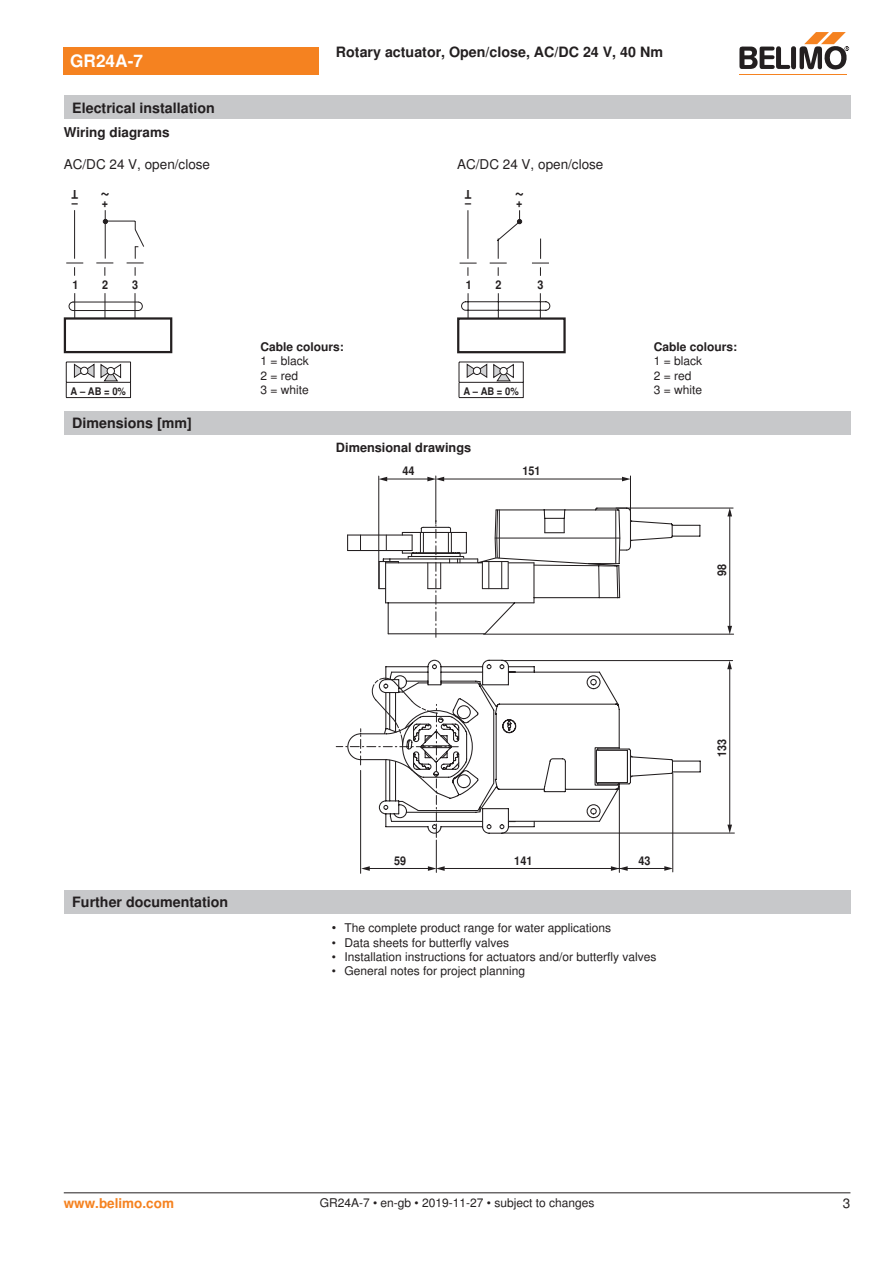
<style>
.page{position:relative;width:893px;height:1263px;background:#fff}
.page>*{position:absolute;margin:0;border:0;box-sizing:border-box;transform-origin:0 0}
.t1{font:700 18px "Nimbus Sans BEL";color:#231f20;scale:.9 1}
.t2{font:700 17.25px "Nimbus Sans BEL";color:#fff}
.t3{font:700 14.25px "Nimbus Sans BEL";color:#231f20}
.Anschluss_Schema_Bas{font:13.5px "Nimbus Sans BEL";color:#231f20}
.t4{font:700 13.5px "Nimbus Sans BEL";color:#231f20}
.t5{font:700 13.5px "Nimbus Sans BEL";color:#f58220}
.Rechtsbündig_Footer{font:13.5px "Nimbus Sans BEL";color:#231f20}
.t6{font:700 12.75px "Nimbus Sans BEL";color:#231f20}
.Bulletpoints{font:12px "Nimbus Sans BEL";color:#231f20}
.Footer_EU_center{font:12px "Nimbus Sans BEL";color:#231f20}
.Legende{font:12px/14.4px "Nimbus Sans BEL";color:#231f20}
.t7{font:700 12px "Nimbus Sans BEL";color:#231f20;scale:.9 1}
.Anschluss_Schema_Bas-2{font:700 12px "Nimbus Sans BEL";color:#231f20}
.t8{font:700 10.5px "Nimbus Sans BEL";color:#231f20;scale:.9 1}
.s1{font-size:12.75px}
</style>
<div class="page">
<div style="left:64px;top:317px;width:108px;height:36px;border:2px solid #231f20"></div>
<svg style="left:66px;top:210px;width:79px;height:109px"></svg>
<hr style="left:66px;top:362px;width:65px;height:1px;background:#231f20">
<hr style="left:66px;top:382px;width:65px;height:1px;background:#231f20">
<svg style="left:66px;top:363px;width:1px;height:34px"></svg>
<svg style="left:130px;top:363px;width:1px;height:34px"></svg>
<hr style="left:66px;top:397px;width:65px;height:1px;background:#231f20">
<svg style="left:74px;top:363px;width:47px;height:19px"></svg>
<div style="left:81px;top:367px;width:7px;height:7px;background:#fff;border-radius:50%"></div>
<div style="left:80px;top:367px;width:8px;height:8px;border:1px solid #231f20;border-radius:50%"></div>
<svg style="left:461px;top:293px;width:90px;height:24px"></svg>
<svg style="left:460px;top:210px;width:89px;height:66px"></svg>
<div style="left:457px;top:317px;width:109px;height:36px;border:2px solid #231f20"></div>
<hr style="left:459px;top:362px;width:64px;height:1px;background:#231f20">
<hr style="left:459px;top:382px;width:64px;height:1px;background:#231f20">
<svg style="left:459px;top:362px;width:1px;height:35px"></svg>
<svg style="left:523px;top:362px;width:1px;height:35px"></svg>
<hr style="left:459px;top:397px;width:64px;height:1px;background:#231f20">
<svg style="left:493px;top:363px;width:21px;height:19px"></svg>
<div style="left:500px;top:367px;width:7px;height:8px;background:#fff;border-radius:50%"></div>
<div style="left:499px;top:367px;width:9px;height:8px;border:1px solid #231f20;border-radius:50%"></div>
<svg style="left:466px;top:363px;width:21px;height:15px"></svg>
<div style="left:473px;top:367px;width:8px;height:7px;background:#fff;border-radius:50%"></div>
<div style="left:473px;top:367px;width:8px;height:8px;border:1px solid #231f20;border-radius:50%"></div>
<div style="left:64px;top:411px;width:786px;height:24px;background:#c7c8ca"></div>
<hr style="left:360px;top:770px;width:1px;height:103px;background:#231f20">
<hr style="left:729px;top:667px;width:1px;height:158px;background:#231f20">
<hr style="left:502px;top:833px;width:232px;height:1px;background:#231f20">
<svg style="left:727px;top:825px;width:5px;height:8px"></svg>
<hr style="left:503px;top:660px;width:230px;height:1px;background:#231f20">
<svg style="left:727px;top:661px;width:5px;height:8px"></svg>
<hr style="left:672px;top:773px;width:1px;height:99px;background:#231f20">
<hr style="left:367px;top:868px;width:63px;height:1px;background:#231f20">
<hr style="left:444px;top:868px;width:221px;height:1px;background:#231f20">
<svg style="left:361px;top:866px;width:9px;height:5px"></svg>
<svg style="left:428px;top:866px;width:17px;height:5px"></svg>
<svg style="left:664px;top:866px;width:9px;height:5px"></svg>
<hr style="left:436px;top:840px;width:1px;height:32px;background:#231f20">
<svg style="left:336px;top:746px;width:296px;height:91px"></svg>
<svg style="left:347px;top:534px;width:354px;height:244px"></svg>
<svg style="left:347px;top:535px;width:1px;height:15px"></svg>
<svg style="left:360px;top:535px;width:1px;height:15px"></svg>
<svg style="left:378px;top:507px;width:323px;height:130px"></svg>
<hr style="left:729px;top:511px;width:1px;height:115px;background:#231f20">
<svg style="left:727px;top:626px;width:5px;height:8px"></svg>
<svg style="left:727px;top:509px;width:5px;height:7px"></svg>
<hr style="left:378px;top:476px;width:1px;height:113px;background:#231f20">
<hr style="left:436px;top:476px;width:1px;height:48px;background:#231f20">
<hr style="left:630px;top:476px;width:1px;height:36px;background:#231f20">
<hr style="left:616px;top:508px;width:117px;height:1px;background:#231f20">
<hr style="left:483px;top:634px;width:251px;height:1px;background:#231f20">
<hr style="left:386px;top:479px;width:42px;height:1px;background:#231f20">
<hr style="left:444px;top:479px;width:178px;height:1px;background:#231f20">
<svg style="left:379px;top:477px;width:8px;height:4px"></svg>
<svg style="left:427px;top:477px;width:17px;height:4px"></svg>
<svg style="left:622px;top:477px;width:8px;height:4px"></svg>
<svg style="left:611px;top:866px;width:17px;height:5px"></svg>
<hr style="left:619px;top:786px;width:1px;height:86px;background:#231f20">
<div style="left:64px;top:890px;width:786px;height:24px;background:#c7c8ca"></div>
<div style="left:64px;top:47px;width:255px;height:27px;background:#f58220"></div>
<hr style="left:739px;top:74px;width:107px;height:1px;background:#f58220">
<svg style="left:739px;top:32px;width:110px;height:38px"></svg>
<div style="left:64px;top:96px;width:786px;height:23px;background:#c7c8ca"></div>
<hr style="left:64px;top:1192px;width:786px;height:1px;background:#231f20">
<p class="t2" style="left:70px;top:51px;width:74px">GR24A-7</p>
<p class="t3" style="left:72px;top:99px;width:144px">Electrical installation</p>
<p class="t3" style="left:336px;top:44px;width:329px">Rotary actuator, Open/close, AC/DC 24 V, 40 Nm</p>
<p class="t4" style="left:64px;top:125px;width:107px">Wiring diagrams</p>
<p class="Anschluss_Schema_Bas" style="left:64px;top:156px;width:148px">AC/DC 24 V, open/close</p>
<p class="Anschluss_Schema_Bas" style="left:457px;top:156px;width:148px">AC/DC 24 V, open/close</p>
<p class="t7" style="left:78px;top:201px;width:9px;rotate:-180deg">T</p>
<p class="t1" style="left:110px;top:207px;width:12px;rotate:-180deg">~</p>
<p class="t7" style="left:471px;top:201px;width:9px;rotate:-180deg">T</p>
<p class="t1" style="left:524px;top:206px;width:12px;rotate:-180deg">~</p>
<p class="t7" style="left:72px;top:196px;width:42px">– +</p>
<p class="t7" style="left:465px;top:196px;width:8px">–</p>
<p class="t7" style="left:516px;top:195px;width:9px">+</p>
<p class="t7" style="left:72px;top:278px;width:8px">1</p>
<p class="t7" style="left:102px;top:278px;width:8px">2</p>
<p class="t7" style="left:132px;top:278px;width:8px">3</p>
<p class="t7" style="left:466px;top:278px;width:8px">1</p>
<p class="t7" style="left:495px;top:278px;width:8px">2</p>
<p class="t7" style="left:537px;top:278px;width:8px">3</p>
<p class="t8" style="left:71px;top:385px;width:63px">A – AB = 0%</p>
<p class="Anschluss_Schema_Bas-2" style="left:260px;top:340px;width:85px">Cable colours:</p>
<p class="Legende" style="left:260px;top:354px;width:50px">1 = black<br>2 = red<br>3 = white</p>
<p class="t8" style="left:463px;top:385px;width:63px">A – AB = 0%</p>
<p class="Anschluss_Schema_Bas-2" style="left:654px;top:340px;width:85px">Cable colours:</p>
<p class="Legende" style="left:654px;top:354px;width:50px">1 = black<br>2 = red<br>3 = white</p>
<p class="t3" style="left:72px;top:415px;width:121px">Dimensions [mm]</p>
<p class="t6" style="left:336px;top:440px;width:137px">Dimensional drawings</p>
<p class="t7" style="left:403px;top:464px;width:15px">44</p>
<p class="t7" style="left:523px;top:464px;width:22px">151</p>
<p class="t7" style="left:715px;top:576px;width:15px;rotate:-90deg">98</p>
<p class="t3" style="left:72px;top:894px;width:157px">Further documentation</p>
<p class="t7" style="left:394px;top:854px;width:15px">59</p>
<p class="t7" style="left:514px;top:854px;width:22px">141</p>
<p class="t7" style="left:639px;top:854px;width:15px">43</p>
<p class="Bulletpoints" style="left:332px;top:921px;width:281px"><span class="s1">•</span> The complete product range for water applications</p>
<p class="Bulletpoints" style="left:332px;top:935px;width:179px">• Data sheets for butterfly valves</p>
<p class="Bulletpoints" style="left:332px;top:949px;width:326px">• Installation instructions for actuators and/or butterfly valves</p>
<p class="Bulletpoints" style="left:332px;top:964px;width:195px">• General notes for project planning</p>
<p class="t7" style="left:715px;top:757px;width:22px;rotate:-90deg">133</p>
<p class="t5" style="left:64px;top:1195px;width:112px">www.belimo.com</p>
<p class="Footer_EU_center" style="left:320px;top:1196px;width:276px">GR24A-7 • en-gb • 2019-11-27 • subject to changes</p>
<p class="Rechtsbündig_Footer" style="left:843px;top:1195px;width:9px">3</p>
</div>
